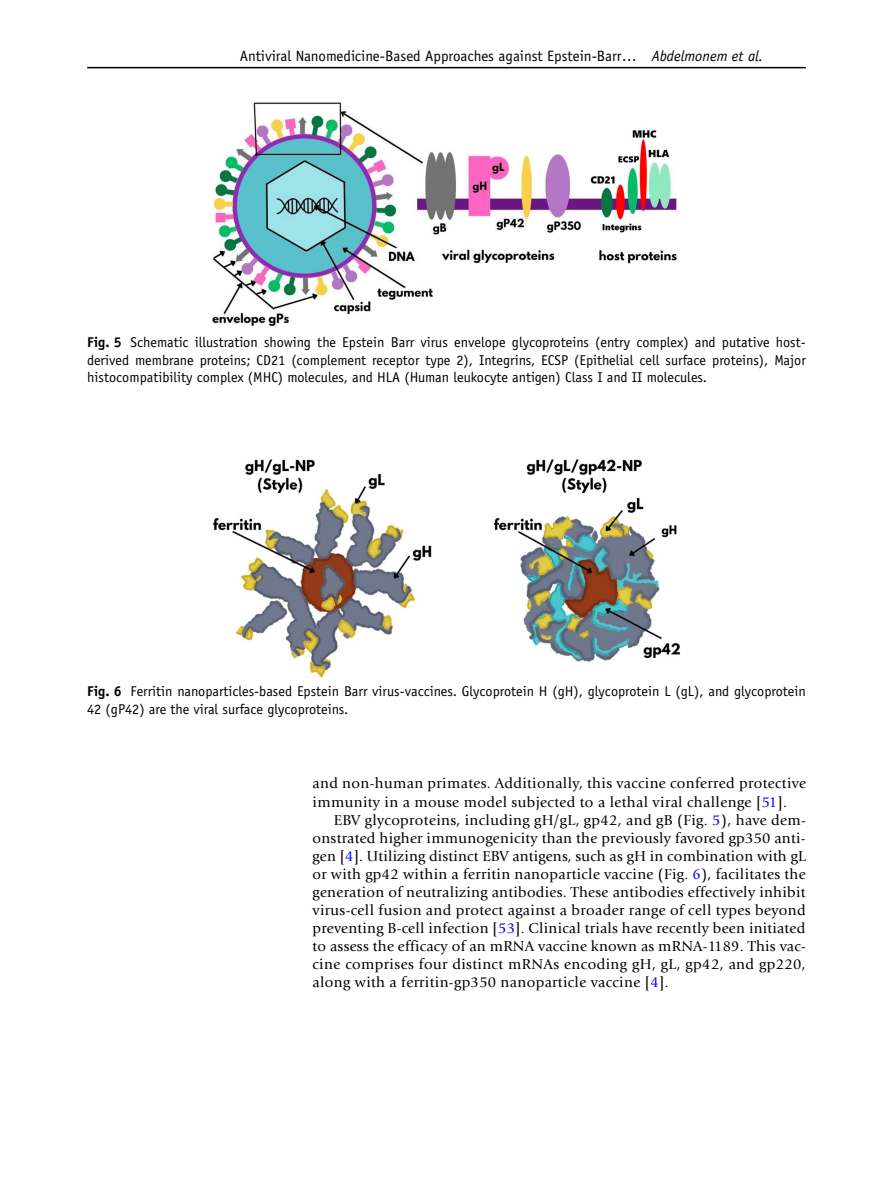
<style>
.page{position:relative;width:893px;height:1187px;background:#fff}
.page>*{position:absolute;margin:0;border:0;box-sizing:border-box;transform-origin:0 0}
.t1{font:15px/18px "Giovanni";letter-spacing:.025em;color:#000}
.t2{font:15px "Officina Sans Book 2";color:#000}
.t3{font:14.25px/17.2px "Officina Sans";color:#000;text-align:justify}
.s1{font-family:"Officina Sans Book Italic 2"}
.s2{font-weight:700}
.s3{color:#00f}
</style>
<div class="page">
<hr style="left:87px;top:67px;width:719px;height:1px;background:#000">
<img style="left:213px;top:102px;width:464px;height:225px">
<img style="left:213px;top:459px;width:467px;height:219px">
<p class="t2" style="left:240px;top:47px;width:525px">Antiviral Nanomedicine‑Based Approaches against Epstein‑Barr… <span class="s1">Abdelmonem et al.</span></p>
<p class="t3" style="left:87px;top:334px;width:720px"><span class="s2">Fig. 5</span> Schematic illustration showing the Epstein Barr virus envelope glycoproteins (entry complex) and putative host&shy;derived membrane proteins; CD21 (complement receptor type 2), Integrins, ECSP (Epithelial cell surface proteins), Major histocompatibility complex (MHC) molecules, and HLA (Human leukocyte antigen) Class I and II molecules.</p>
<p class="t3" style="left:87px;top:683px;width:720px"><span class="s2">Fig. 6</span> Ferritin nanoparticles-based Epstein Barr virus-vaccines. Glycoprotein H (gH), glycoprotein L (gL), and glycoprotein<br>42 (gP42) are the viral surface glycoproteins.</p>
<p class="t1" style="left:313px;top:773px;width:495px;line-height:18.8px">and non-human primates. Additionally, this vaccine conferred protective immunity in a mouse model subjected to a lethal viral challenge [<span class="s3">51</span>].</p>
<p class="t1" style="left:313px;top:811px;width:495px;text-align:justify;text-indent:21px">EBV glycoproteins, including gH/gL, gp42, and gB (Fig. <span class="s3">5</span>), have dem&shy;onstrated higher immunogenicity than the previously favored gp350 anti&shy;gen [<span class="s3">4</span>]. Utilizing distinct EBV antigens, such as gH in combination with gL or with gp42 within a ferritin nanoparticle vaccine (Fig. <span class="s3">6</span>), facilitates the generation of neutralizing antibodies. These antibodies effectively inhibit virus-cell fusion and protect against a broader range of cell types beyond preventing B-cell infection [<span class="s3">53</span>]. Clinical trials have recently been initiated to assess the efficacy of an mRNA vaccine known as mRNA-1189. This vac&shy;cine comprises four distinct mRNAs encoding gH, gL, gp42, and gp220, along with a ferritin-gp350 nanoparticle vaccine [<span class="s3">4</span>].</p>
</div>
